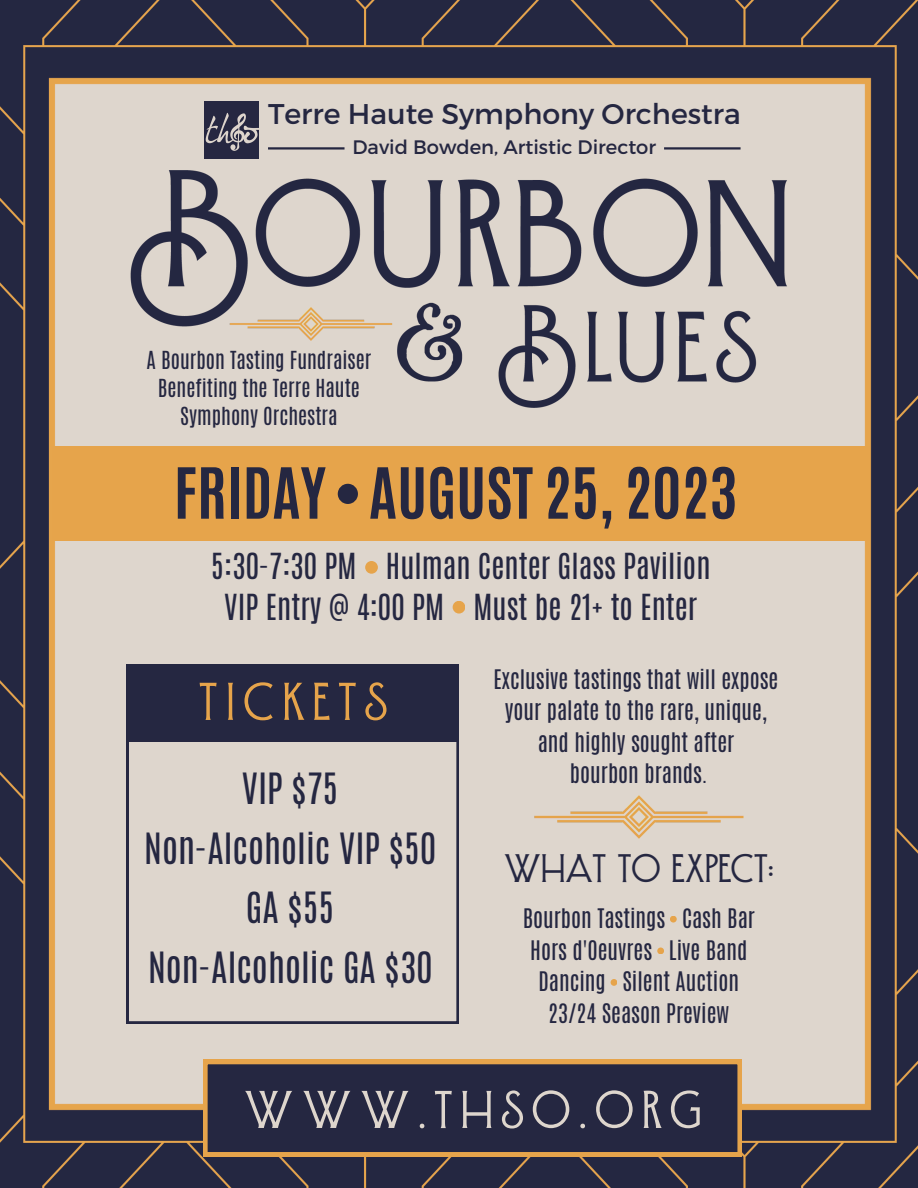
<style>
.page{position:relative;width:918px;height:1188px;background:#fff}
.page>*{position:absolute;margin:0;border:0;box-sizing:border-box;transform-origin:0 0}
.t1{font:60px "Hintown DEMO";letter-spacing:.14em;color:#ded6cd}
.t2{font:60px "Hintown DEMO";letter-spacing:.14em;color:#e6a44b}
.t3{font:700 59.85px "Antonio";color:#252741}
.t4{font:45px "Hintown DEMO";color:#252741}
.t5{font:36px "Antonio";color:#252741}
.t6{font:30px "Antonio";color:#252741}
.t7{font:28.5px "Trueno Rg";color:#252741}
.t8{font:22.5px "Antonio";color:#252741}
.t9{font:20.7px/28.2px "Antonio";color:#252741;text-align:center}
.t10{font:19.5px "Trueno Rg";color:#252741}
</style>
<div class="page">
<img style="left:0;top:0;width:918px;height:1188px">
<img style="left:118px;top:159px;width:682px;height:261px">
<img style="left:205px;top:102px;width:54px;height:57px">
<hr style="left:268px;top:147px;width:77px;height:3px;background:#252741">
<hr style="left:664px;top:147px;width:77px;height:3px;background:#252741">
<img style="left:222px;top:290px;width:179px;height:68px">
<div style="left:52px;top:447px;width:818px;height:94px;background:#e6a44b"></div>
<div style="left:338px;top:484px;width:20px;height:20px;background:#252741;border-radius:50%"></div>
<div style="left:365px;top:561px;width:13px;height:13px;background:#e6a44b;border-radius:50%"></div>
<div style="left:453px;top:601px;width:12px;height:13px;background:#e6a44b;border-radius:50%"></div>
<div style="left:127px;top:742px;width:332px;height:281px;background:#ded6cd"></div>
<div style="left:127px;top:665px;width:332px;height:77px;background:#252741"></div>
<div style="left:670px;top:916px;width:7px;height:7px;background:#e6a44b;border-radius:50%"></div>
<div style="left:657px;top:948px;width:7px;height:6px;background:#e6a44b;border-radius:50%"></div>
<div style="left:611px;top:979px;width:6px;height:7px;background:#e6a44b;border-radius:50%"></div>
<img style="left:523px;top:773px;width:232px;height:88px">
<svg style="left:203px;top:1060px;width:539px;height:97px;background:#3a3442"></svg>
<p class="t7" style="left:268px;top:96px;width:474px">Terre Haute Symphony Orchestra</p>
<p class="t10" style="left:353px;top:134px;width:305px">David Bowden, Artistic Director</p>
<p class="t9" style="left:146px;top:346px;width:226px">A Bourbon Tasting Fundraiser<br>Benefiting the Terre Haute<br>Symphony Orchestra</p>
<p class="t3" style="left:174px;top:450px;width:565px">FRIDAY AUGUST 25, 2023</p>
<p class="t6" style="left:211px;top:544px;width:501px">5:30-7:30 PM Hulman Center Glass Pavilion</p>
<p class="t6" style="left:224px;top:586px;width:475px">VIP Entry @ 4:00 PM Must be 21+ to Enter</p>
<p class="t2" style="left:199px;top:675px;width:189px">TICKETS</p>
<p class="t5" style="left:242px;top:763px;width:98px">VIP $75</p>
<p class="t5" style="left:144px;top:823px;width:294px">Non-Alcoholic VIP $50</p>
<p class="t5" style="left:246px;top:882px;width:90px">GA $55</p>
<p class="t5" style="left:148px;top:942px;width:286px">Non-Alcoholic GA $30</p>
<p class="t8" style="left:494px;top:663px;width:286px">Exclusive tastings that will expose</p>
<p class="t8" style="left:505px;top:695px;width:264px">your palate to the rare, unique,</p>
<p class="t8" style="left:538px;top:726px;width:198px">and highly sought after</p>
<p class="t8" style="left:570px;top:758px;width:139px">bourbon brands.</p>
<p class="t4" style="left:504px;top:848px;width:271px">WHAT TO EXPECT:</p>
<p class="t8" style="left:523px;top:903px;width:234px">Bourbon Tastings Cash Bar</p>
<p class="t8" style="left:530px;top:934px;width:219px">Hors d'Oeuvres Live Band</p>
<p class="t8" style="left:538px;top:966px;width:202px">Dancing Silent Auction</p>
<p class="t8" style="left:548px;top:997px;width:183px">23/24 Season Preview</p>
<p class="t1" style="left:244px;top:1083px;width:459px">WWW.THSO.ORG</p>
</div>
